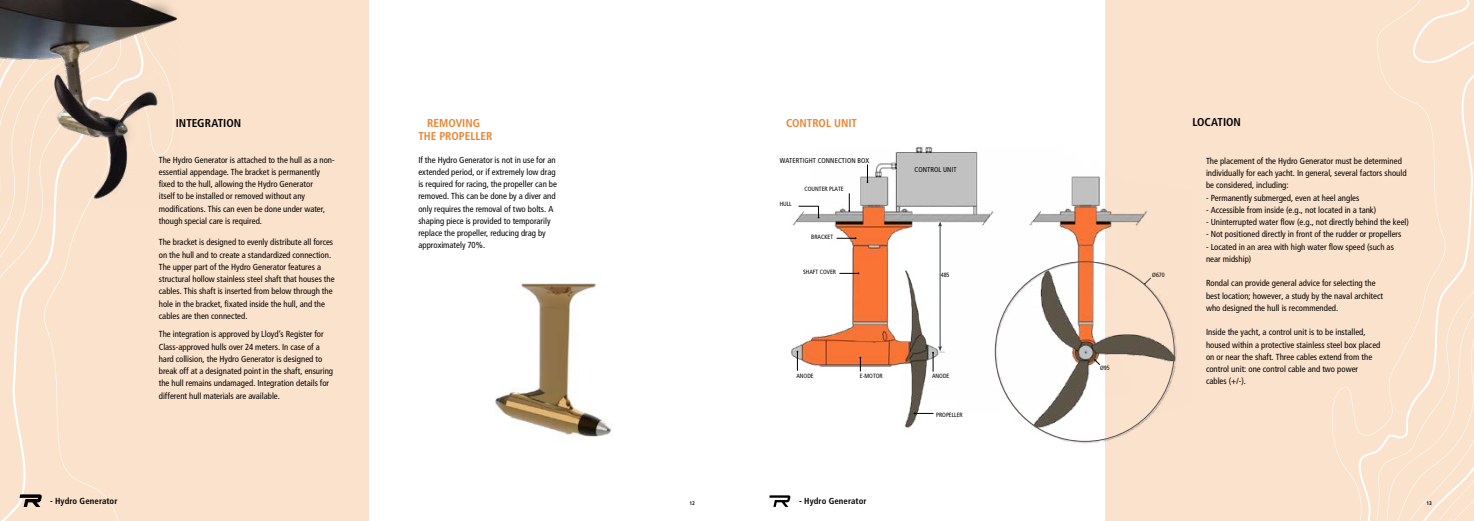
<style>
.page{position:relative;width:1474px;height:521px;background:#fff}
.page>*{position:absolute;margin:0;border:0;box-sizing:border-box;transform-origin:0 0}
.t1{font:700 condensed 11.38px/13.1px "Frutiger LT Pro";color:#ea8433;text-align:center}
.t2{font:700 condensed 11.38px "Frutiger LT Pro";color:#000}
.t3{font:condensed 8.75px/12.2px "Frutiger LT Pro";color:#000}
.t4{font:700 condensed 8.75px "Frutiger LT Pro";letter-spacing:.01em;color:#000}
.t5{font:condensed 7px "Frutiger LT Pro";letter-spacing:.015em;color:#000}
.t6{font:condensed 6.12px "Frutiger LT Pro";color:#000}
.t7{font:700 condensed 5.25px "Frutiger LT Pro";color:#000}
</style>
<div class="page">
<div style="left:0;top:0;width:368px;height:521px;background:#fbe2cd"></div>
<div style="left:1105px;top:0;width:368px;height:521px;background:#fbe2cd"></div>
<svg style="left:1356px;top:0;width:117px;height:521px"></svg>
<svg style="left:42px;top:209px;width:77px;height:312px"></svg>
<img style="left:791px;top:147px;width:386px;height:296px">
<hr style="left:940px;top:225px;width:1px;height:123px;background:#3d4243">
<svg style="left:938px;top:221px;width:4px;height:5px"></svg>
<img style="left:42px;top:0;width:136px;height:209px">
<img style="left:495px;top:283px;width:118px;height:154px">
<svg style="left:866px;top:164px;width:2px;height:19px"></svg>
<svg style="left:848px;top:193px;width:2px;height:19px"></svg>
<svg style="left:798px;top:206px;width:21px;height:12px"></svg>
<svg style="left:836px;top:237px;width:20px;height:2px"></svg>
<svg style="left:839px;top:272px;width:20px;height:2px"></svg>
<svg style="left:796px;top:351px;width:2px;height:20px"></svg>
<svg style="left:859px;top:357px;width:2px;height:14px"></svg>
<svg style="left:932px;top:346px;width:10px;height:26px"></svg>
<svg style="left:913px;top:412px;width:20px;height:2px"></svg>
<svg style="left:1093px;top:359px;width:7px;height:6px"></svg>
<svg style="left:1143px;top:277px;width:8px;height:8px"></svg>
<svg style="left:769px;top:495px;width:21px;height:12px"></svg>
<svg style="left:0;top:0;width:42px;height:521px"></svg>
<h1 class="t2" style="left:176px;top:116px;width:67px">INTEGRATION</h1>
<p class="t3" style="left:159px;top:154px;width:177px">The Hydro Generator is attached to the hull as a non&shy;essential appendage. The bracket is permanently fixed to the hull, allowing the Hydro Generator<br>itself to be installed or removed without any modifications. This can even be done under water, though special care is required.</p>
<p class="t3" style="left:159px;top:236px;width:177px">The bracket is designed to evenly distribute all forces on the hull and to create a standardized connection.<br>The upper part of the Hydro Generator features a structural hollow stainless steel shaft that houses the cables. This shaft is inserted from below through the hole in the bracket, fixated inside the hull, and the cables are then connected.</p>
<p class="t3" style="left:159px;top:328px;width:176px">The integration is approved by Lloyd’s Register for Class-approved hulls over 24 meters. In case of a hard collision, the Hydro Generator is designed to break off at a designated point in the shaft, ensuring the hull remains undamaged. Integration details for different hull materials are available.</p>
<h1 class="t1" style="left:418px;top:117px;width:76px">REMOVING<br>THE PROPELLER</h1>
<p class="t3" style="left:418px;top:154px;width:140px">If the Hydro Generator is not in use for an extended period, or if extremely low drag is required for racing, the propeller can be removed. This can be done by a diver and only requires the removal of two bolts. A shaping piece is provided to temporarily replace the propeller, reducing drag by approximately 70%.</p>
<h1 class="t1" style="left:786px;top:117px;width:73px">CONTROL UNIT</h1>
<h1 class="t2" style="left:1192px;top:116px;width:50px">LOCATION</h1>
<p class="t5" style="left:779px;top:156px;width:91px">WATERTIGHT CONNECTION BOX</p>
<p class="t6" style="left:804px;top:185px;width:41px">COUNTER PLATE</p>
<p class="t6" style="left:779px;top:200px;width:14px">HULL</p>
<p class="t6" style="left:811px;top:233px;width:23px">BRACKET</p>
<p class="t6" style="left:803px;top:268px;width:34px">SHAFT COVER</p>
<p class="t5" style="left:914px;top:165px;width:43px">CONTROL UNIT</p>
<p class="t6" style="left:940px;top:271px;width:10px">485</p>
<p class="t6" style="left:1152px;top:271px;width:14px">Ø670</p>
<p class="t6" style="left:1100px;top:364px;width:11px">Ø95</p>
<p class="t6" style="left:796px;top:372px;width:19px">ANODE</p>
<p class="t6" style="left:859px;top:372px;width:24px">E-MOTOR</p>
<p class="t6" style="left:932px;top:372px;width:19px">ANODE</p>
<p class="t6" style="left:936px;top:411px;width:28px">PROPELLER</p>
<p class="t3" style="left:1205px;top:155px;width:202px">The placement of the Hydro Generator must be determined individually for each yacht. In general, several factors should be considered, including:</p>
<p class="t3" style="left:1205px;top:191px;width:155px">- Permanently submerged, even at heel angles</p>
<p class="t3" style="left:1205px;top:204px;width:172px">- Accessible from inside (e.g., not located in a tank)</p>
<p class="t3" style="left:1205px;top:216px;width:204px">- Uninterrupted water flow (e.g., not directly behind the keel)</p>
<p class="t3" style="left:1205px;top:228px;width:197px">- Not positioned directly in front of the rudder or propellers</p>
<p class="t3" style="left:1205px;top:240px;width:189px">- Located in an area with high water flow speed (such as near midship)</p>
<p class="t3" style="left:1205px;top:277px;width:179px">Rondal can provide general advice for selecting the best location; however, a study by the naval architect who designed the hull is recommended.</p>
<p class="t3" style="left:1205px;top:326px;width:176px">Inside the yacht, a control unit is to be installed, housed within a protective stainless steel box placed on or near the shaft. Three cables extend from the control unit: one control cable and two power cables (+/-).</p>
<p class="t4" style="left:50px;top:496px;width:69px">- Hydro Generator</p>
<p class="t7" style="left:689px;top:500px;width:7px">12</p>
<p class="t7" style="left:1426px;top:500px;width:7px">13</p>
<p class="t4" style="left:799px;top:496px;width:69px">- Hydro Generator</p>
</div>
